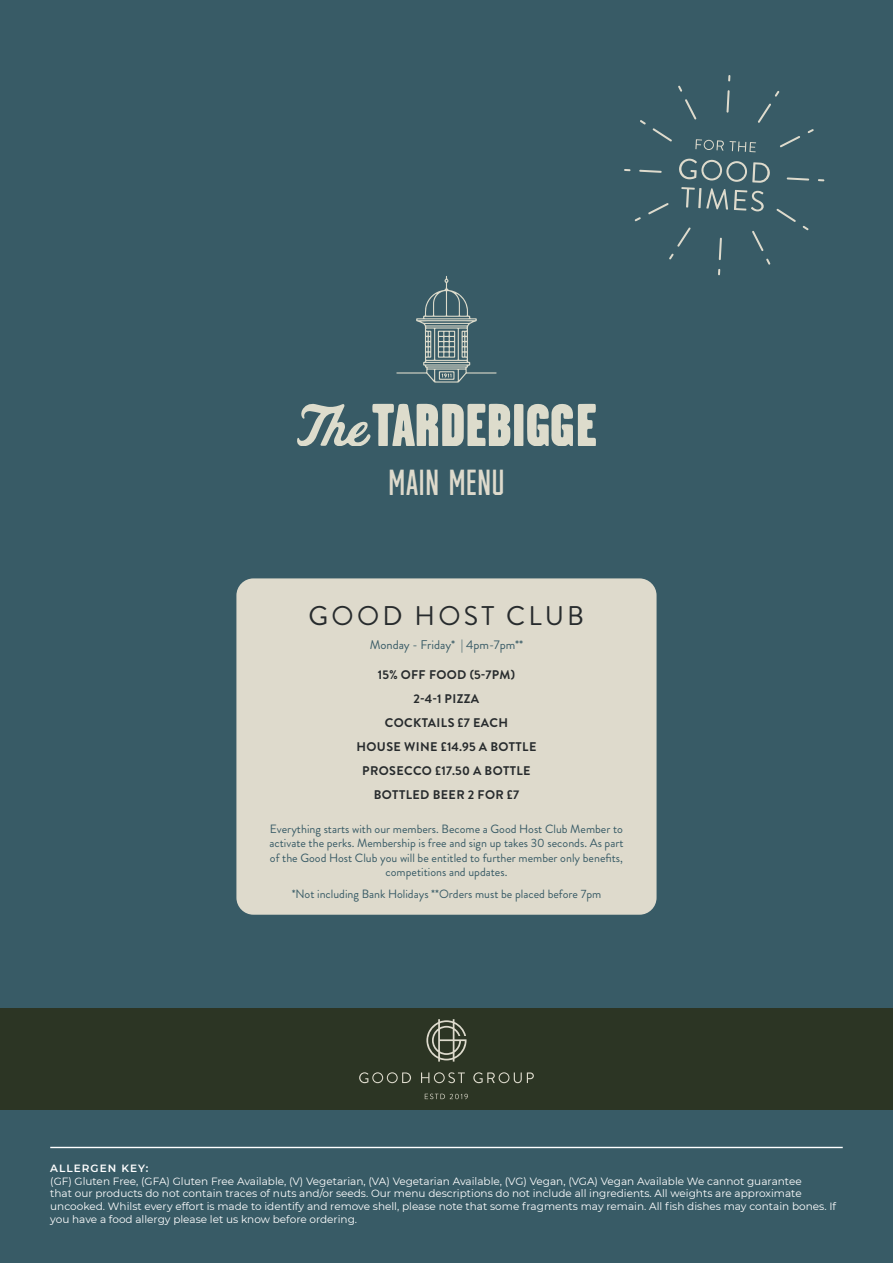
<style>
.page{position:relative;width:893px;height:1263px;background:#385b66}
.page>*{position:absolute;margin:0;border:0;box-sizing:border-box;transform-origin:0 0}
.t1{font:36.15px "Brewheat";color:#dedacc}
.t2{font:27px "Brandon Grotesque";letter-spacing:.12em;color:#272b2d}
.t3{font:700 12.6px/24px "Brandon Grotesque";letter-spacing:.03em;color:#272b2d;text-align:center}
.t4{font:12.6px "Brandon Grotesque";color:#385b66}
.t5{font:12px/14.4px "Brandon Grotesque";color:#385b66;text-align:center}
.t6{font:10.5px/12.6px "Montserrat";color:#fff}
.t7{font:600 10.5px "Montserrat";letter-spacing:.1em;color:#fff}
</style>
<div class="page">
<div style="left:236px;top:578px;width:421px;height:337px;background:#dedacc;border-radius:17px"></div>
<svg style="left:719px;top:238px;width:3px;height:22px"></svg>
<svg style="left:718px;top:269px;width:2px;height:6px"></svg>
<svg style="left:677px;top:227px;width:14px;height:20px"></svg>
<svg style="left:669px;top:254px;width:5px;height:5px"></svg>
<svg style="left:648px;top:203px;width:21px;height:11px"></svg>
<svg style="left:635px;top:217px;width:6px;height:4px"></svg>
<svg style="left:639px;top:170px;width:23px;height:3px"></svg>
<svg style="left:624px;top:169px;width:6px;height:2px"></svg>
<svg style="left:653px;top:128px;width:19px;height:13px"></svg>
<svg style="left:640px;top:120px;width:6px;height:4px"></svg>
<svg style="left:685px;top:99px;width:11px;height:20px"></svg>
<svg style="left:678px;top:86px;width:4px;height:6px"></svg>
<svg style="left:726px;top:90px;width:4px;height:23px"></svg>
<svg style="left:728px;top:75px;width:2px;height:6px"></svg>
<svg style="left:758px;top:103px;width:13px;height:20px"></svg>
<svg style="left:775px;top:91px;width:4px;height:6px"></svg>
<svg style="left:780px;top:136px;width:20px;height:11px"></svg>
<svg style="left:808px;top:129px;width:6px;height:4px"></svg>
<svg style="left:787px;top:177px;width:22px;height:4px"></svg>
<svg style="left:818px;top:179px;width:6px;height:2px"></svg>
<svg style="left:776px;top:209px;width:20px;height:13px"></svg>
<svg style="left:803px;top:226px;width:6px;height:4px"></svg>
<svg style="left:752px;top:231px;width:11px;height:20px"></svg>
<svg style="left:766px;top:258px;width:4px;height:7px"></svg>
<svg style="left:679px;top:158px;width:91px;height:54px"></svg>
<svg style="left:695px;top:139px;width:29px;height:12px"></svg>
<svg style="left:730px;top:141px;width:26px;height:11px"></svg>
<div style="left:0;top:1008px;width:893px;height:101px;background:#2c3524"></div>
<svg style="left:359px;top:1072px;width:52px;height:11px"></svg>
<svg style="left:421px;top:1072px;width:44px;height:11px"></svg>
<svg style="left:473px;top:1072px;width:61px;height:11px"></svg>
<svg style="left:425px;top:1093px;width:43px;height:6px"></svg>
<svg style="left:426px;top:1019px;width:41px;height:42px"></svg>
<hr style="left:50px;top:1147px;width:793px;height:1px;background:#fff">
<svg style="left:297px;top:403px;width:299px;height:43px"></svg>
<svg style="left:396px;top:276px;width:101px;height:107px"></svg>
<h1 class="t1" style="left:388px;top:464px;width:118px">MAIN MENU</h1>
<h2 class="t2" style="left:309px;top:597px;width:277px">GOOD HOST CLUB</h2>
<p class="t4" style="left:370px;top:636px;width:155px">Monday - Friday* | 4pm-7pm**</p>
<p class="t3" style="left:356px;top:662px;width:181px">15% OFF FOOD (5-7PM)<br>2-4-1 PIZZA<br>COCKTAILS £7 EACH<br>HOUSE WINE £14.95 A BOTTLE<br>PROSECCO £17.50 A BOTTLE<br>BOTTLED BEER 2 FOR £7</p>
<p class="t5" style="left:269px;top:822px;width:356px">Everything starts with our members. Become a Good Host Club Member to activate the perks. Membership is free and sign up takes 30 seconds. As part of the Good Host Club you will be entitled to further member only benefits, competitions and updates.</p>
<p class="t5" style="left:292px;top:887px;width:311px">*Not including Bank Holidays **Orders must be placed before 7pm</p>
<p class="t7" style="left:50px;top:1161px;width:100px">ALLERGEN KEY:</p>
<p class="t6" style="left:50px;top:1174px;width:787px">(GF) Gluten Free, (GFA) Gluten Free Available, (V) Vegetarian, (VA) Vegetarian Available, (VG) Vegan, (VGA) Vegan Available We cannot guarantee<br>that our products do not contain traces of nuts and/or seeds. Our menu descriptions do not include all ingredients. All weights are approximate uncooked. Whilst every effort is made to identify and remove shell, please note that some fragments may remain. All fish dishes may contain bones. If you have a food allergy please let us know before ordering.</p>
</div>
